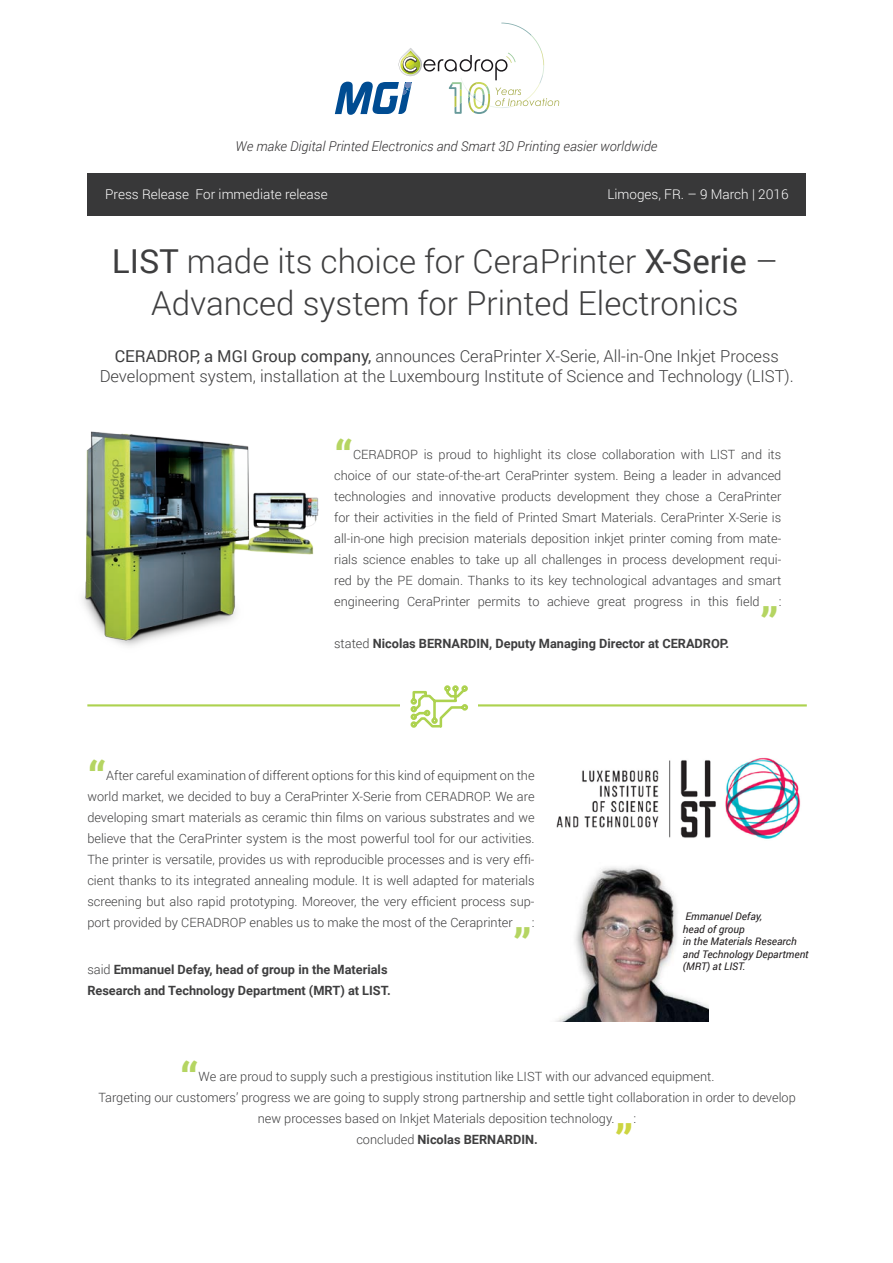
<style>
.page{position:relative;width:893px;height:1263px;background:#fff}
.page>*{position:absolute;margin:0;border:0;box-sizing:border-box;transform-origin:0 0}
.t1{font:700 46.5px "Roboto";color:#b5d562}
.t2{font:700 46.5px "Roboto";color:#cdd541}
.t3{font:300 33px/42.8px "Roboto";color:#3e3e3f;text-align:center}
.t4{font:300 16.5px/19.8px "Roboto";color:#3e3e3f;text-align:center}
.t5{font:italic 300 13.5px "Roboto";color:#312f30}
.t6{font:300 13.5px "Roboto";color:#fff}
.t7{font:300 12.75px/21px "Roboto";color:#3e3e3f;text-align:justify}
.t8{font:700 12.75px/21px "Roboto";color:#3e3e3f}
.t9{font:italic 10.5px/12.6px "Roboto";color:#231f20}
.s1{font-weight:400}
.s2{font-weight:300}
</style>
<div class="page">
<svg style="left:334px;top:23px;width:225px;height:92px"></svg>
<div style="left:87px;top:173px;width:719px;height:43px;background:#383839"></div>
<img style="left:82px;top:431px;width:237px;height:215px">
<img style="left:556px;top:866px;width:153px;height:155px">
<hr style="left:87px;top:704px;width:720px;height:2px;background:#add24f">
<div style="left:401px;top:678px;width:77px;height:57px;background:#fff"></div>
<svg style="left:410px;top:685px;width:58px;height:43px"></svg>
<img style="left:556px;top:757px;width:245px;height:82px">
<p class="t5" style="left:236px;top:137px;width:423px">We make Digital Printed Electronics and Smart 3D Printing easier worldwide</p>
<p class="t6" style="left:105px;top:184px;width:224px">Press Release For immediate release</p>
<p class="t6" style="left:607px;top:184px;width:183px">Limoges, FR. – 9 March | 2016</p>
<h2 class="t3" style="left:112px;top:238px;width:667px"><span class="s1">LIST</span> made its choice for CeraPrinter <span class="s1">X-Serie</span> –<br>Advanced system for Printed Electronics</h2>
<p class="t4" style="left:100px;top:345px;width:695px"><span class="s1">CERADROP, a MGI Group company,</span> announces CeraPrinter X-Serie, All-in-One Inkjet Process<br>Development system, installation at the Luxembourg Institute of Science and Technology (LIST).</p>
<h1 class="t1" style="left:334px;top:425px;width:20px">“</h1>
<p class="t7" style="left:334px;top:444px;width:449px;text-indent:19px">CERADROP is proud to highlight its close collaboration with LIST and its choice of our state-of-the-art CeraPrinter system. Being a leader in advanced technologies and innovative products development they chose a CeraPrinter for their activities in the field of Printed Smart Materials. CeraPrinter X-Serie is all-in-one high precision materials deposition inkjet printer coming from mate&shy;rials science enables to take up all challenges in process development requi&shy;red by the PE domain. Thanks to its key technological advantages and smart engineering CeraPrinter permits to achieve great progress in this field</p>
<h1 class="t1" style="left:760px;top:591px;width:21px">”</h1>
<p class="t7" style="left:779px;top:591px;width:4px">:</p>
<p class="t8" style="left:334px;top:632px;width:397px"><span class="s2">stated</span> Nicolas BERNARDIN, Deputy Managing Director at CERADROP.</p>
<h1 class="t1" style="left:87px;top:746px;width:20px">“</h1>
<p class="t7" style="left:87px;top:765px;width:449px;text-indent:19px">After careful examination of different options for this kind of equipment on the world market, we decided to buy a CeraPrinter X-Serie from CERADROP. We are developing smart materials as ceramic thin films on various substrates and we believe that the CeraPrinter system is the most powerful tool for our activities.<br>The printer is versatile, provides us with reproducible processes and is very effi&shy;cient thanks to its integrated annealing module. It is well adapted for materials screening but also rapid prototyping. Moreover, the very efficient process sup&shy;port provided by CERADROP enables us to make the most of the Ceraprinter</p>
<h1 class="t1" style="left:513px;top:913px;width:21px">”</h1>
<p class="t7" style="left:532px;top:912px;width:4px">:</p>
<p class="t8" style="left:87px;top:958px;width:305px"><span class="s2">said</span> Emmanuel Defay, head of group in the Materials<br>Research and Technology Department (MRT) at LIST.</p>
<p class="t9" style="left:683px;top:910px;width:127px">Emmanuel Defay,<br>head of group<br>in the Materials Research and Technology Department (MRT) at LIST.</p>
<h1 class="t1" style="left:180px;top:1047px;width:20px">“</h1>
<p class="t7" style="left:199px;top:1066px;width:517px">We are proud to supply such a prestigious institution like LIST with our advanced equipment.</p>
<p class="t7" style="left:98px;top:1087px;width:699px">Targeting our customers’ progress we are going to supply strong partnership and settle tight collaboration in order to develop</p>
<p class="t7" style="left:258px;top:1108px;width:358px">new processes based on Inkjet Materials deposition technology.</p>
<h1 class="t2" style="left:615px;top:1109px;width:21px">”</h1>
<p class="t7" style="left:634px;top:1108px;width:4px">:</p>
<p class="t8" style="left:356px;top:1129px;width:183px"><span class="s2">concluded</span> Nicolas BERNARDIN.</p>
</div>
